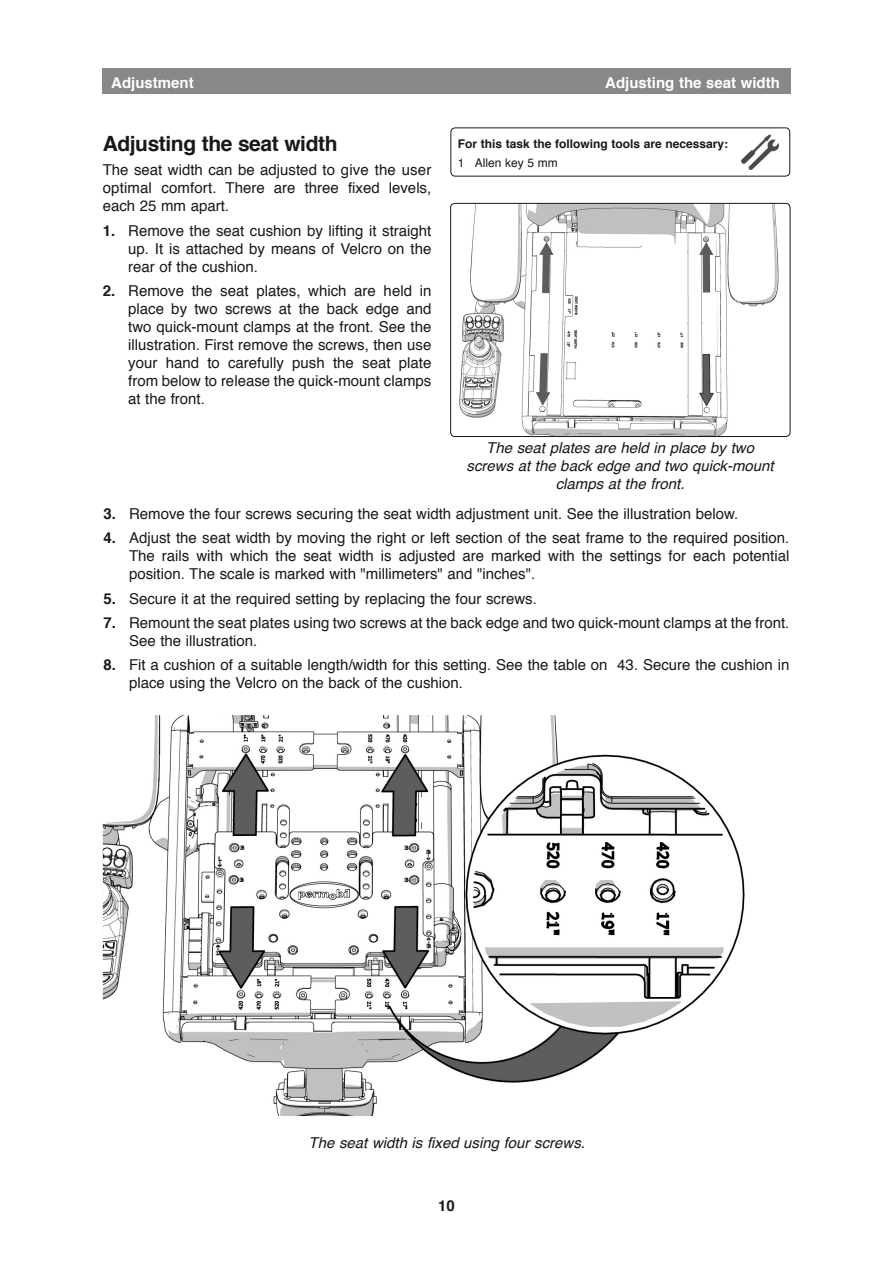
<style>
.page{position:relative;width:893px;height:1263px;background:#fff}
.page>*{position:absolute;margin:0;border:0;box-sizing:border-box;transform-origin:0 0}
.t1{font:700 21px "Helvetica";letter-spacing:-.02em;color:#1a171c}
.t2{font:15px/18px "Helvetica";color:#1a171c;text-align:justify}
.t3{font:italic 15px/18px "Helvetica";color:#1a171c;text-align:center}
.t4{font:700 15px "Helvetica";color:#fff}
.t5{font:700 15px "Helvetica";color:#1a171c}
.t6{font:700 12px "Helvetica";color:#1a171c}
.t7{font:12px "Helvetica";color:#1a171c}
.s1{font-weight:700}
</style>
<div class="page">
<div style="left:102px;top:68px;width:689px;height:26px;background:#87888a"></div>
<img style="left:459px;top:203px;width:331px;height:233px">
<div style="left:450px;top:203px;width:340px;height:234px;border:1px solid #1a171c;border-radius:4px"></div>
<div style="left:451px;top:128px;width:339px;height:48px;border:1px solid #1a171c;border-radius:4px"></div>
<img style="left:742px;top:134px;width:36px;height:36px">
<img style="left:103px;top:715px;width:642px;height:401px">
<p class="t4" style="left:111px;top:71px;width:84px">Adjustment</p>
<p class="t4" style="left:605px;top:71px;width:176px">Adjusting the seat width</p>
<h1 class="t1" style="left:103px;top:126px;width:236px">Adjusting the seat width</h1>
<p class="t2" style="left:103px;top:161px;width:330px">The seat width can be adjusted to give the user optimal comfort. There are three fixed levels, each 25 mm apart.</p>
<p class="t2" style="left:128px;top:222px;width:305px;text-indent:-26px"><span class="s1">1.</span> Remove the seat cushion by lifting it straight up. It is attached by means of Velcro on the rear of the cushion.</p>
<p class="t2" style="left:128px;top:282px;width:305px;text-indent:-26px"><span class="s1">2.</span> Remove the seat plates, which are held in place by two screws at the back edge and two quick-mount clamps at the front. See the illustration. First remove the screws, then use your hand to carefully push the seat plate from below to release the quick-mount clamps at the front.</p>
<p class="t6" style="left:458px;top:134px;width:272px">For this task the following tools are necessary:</p>
<p class="t7" style="left:458px;top:154px;width:102px">1 Allen key 5 mm</p>
<p class="t3" style="left:466px;top:439px;width:309px">The seat plates are held in place by two screws at the back edge and two quick-mount clamps at the front.</p>
<p class="t2" style="left:104px;top:505px;width:636px"><span class="s1">3.</span> Remove the four screws securing the seat width adjustment unit. See the illustration below.</p>
<p class="t2" style="left:129px;top:529px;width:662px;text-indent:-26px"><span class="s1">4.</span> Adjust the seat width by moving the right or left section of the seat frame to the required position.<br>The rails with which the seat width is adjusted are marked with the settings for each potential position. The scale is marked with "millimeters" and "inches".</p>
<p class="t2" style="left:104px;top:590px;width:435px"><span class="s1">5.</span> Secure it at the required setting by replacing the four screws.</p>
<p class="t2" style="left:129px;top:614px;width:662px;text-indent:-26px"><span class="s1">7.</span> Remount the seat plates using two screws at the back edge and two quick-mount clamps at the front.<br>See the illustration.</p>
<p class="t2" style="left:129px;top:656px;width:662px;text-indent:-26px"><span class="s1">8.</span> Fit a cushion of a suitable length/width for this setting. See the table on 43. Secure the cushion in place using the Velcro on the back of the cushion.</p>
<p class="t3" style="left:309px;top:1134px;width:278px">The seat width is fixed using four screws.</p>
<p class="t5" style="left:438px;top:1193px;width:18px">10</p>
</div>
